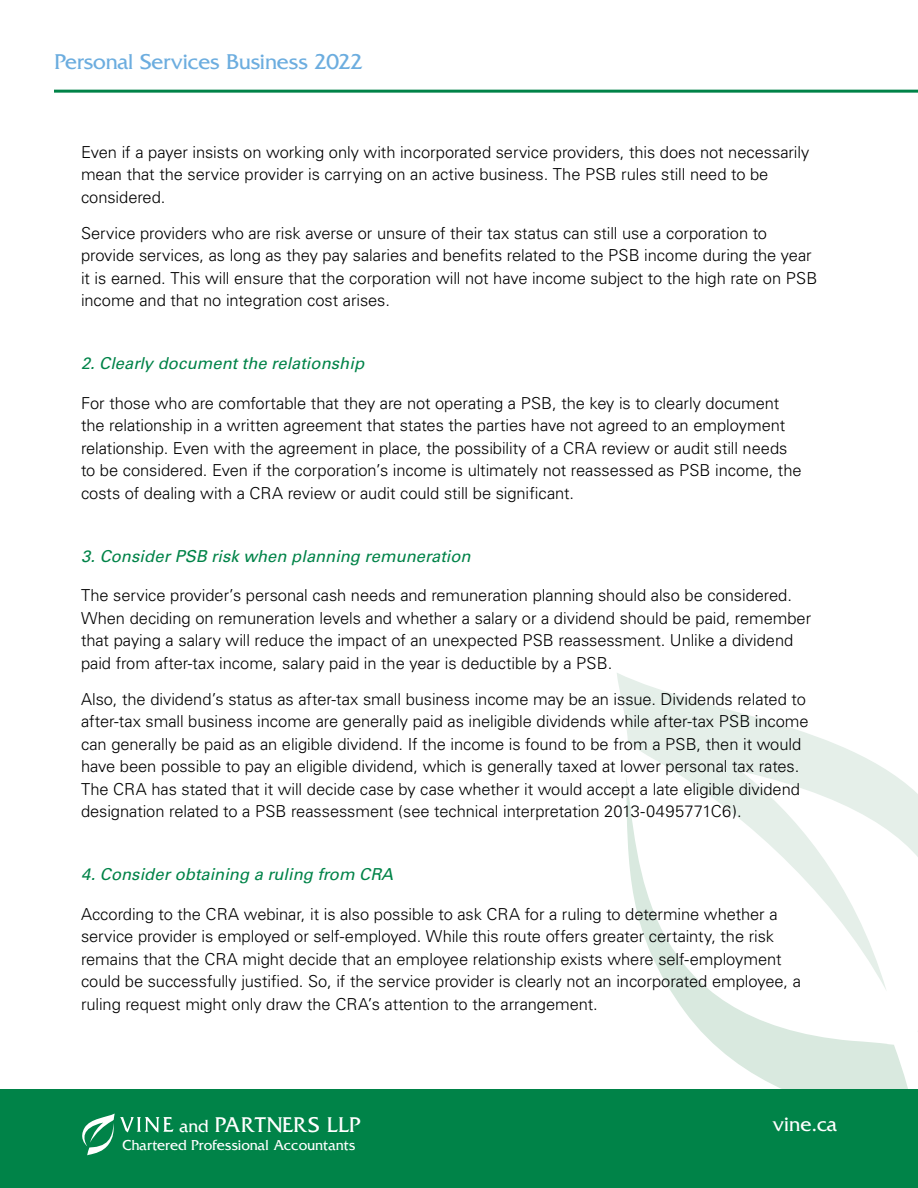
<style>
.page{position:relative;width:918px;height:1188px;background:#fff}
.page>*{position:absolute;margin:0;border:0;box-sizing:border-box;transform-origin:0 0}
.t1{font:22.5px "Friz Quadrata Std";letter-spacing:-.005em;color:#6caddf}
.t2{font:21px "Friz Quadrata Std";color:#fff}
.t3{font:19.5px "Friz Quadrata Font";letter-spacing:-.035em;color:#fff}
.t4{font:300 16.5px/22.5px "Univers";letter-spacing:-.005em;color:#000}
.t5{font:italic 16.5px "Univers";color:#008348}
.t6{font:13.2px "Friz Quadrata Font";letter-spacing:-.02em;color:#fff}
.s1{font-size:15.9px}
</style>
<div class="page">
<svg style="left:617px;top:673px;width:277px;height:102px"></svg>
<svg style="left:626px;top:775px;width:292px;height:314px"></svg>
<div style="left:0;top:1089px;width:918px;height:99px;background:#008348"></div>
<svg style="left:82px;top:1114px;width:92px;height:41px"></svg>
<hr style="left:54px;top:90px;width:864px;height:3px;background:#008348">
<h1 class="t1" style="left:54px;top:49px;width:310px">Personal Services Business 2022</h1>
<p class="t4" style="left:81px;top:141px;width:730px">Even if a payer insists on working only with incorporated service providers, this does not necessarily mean that the service provider is carrying on an active business. The PSB rules still need to be considered.</p>
<p class="t4" style="left:81px;top:222px;width:738px">Service providers who are risk averse or unsure of their tax status can still use a corporation to provide services, as long as they pay salaries and benefits related to the PSB income during the year it is earned. This will ensure that the corporation will not have income subject to the high rate on PSB income and that no integration cost arises.</p>
<p class="t5" style="left:81px;top:354px;width:285px">2. Clearly document the relationship</p>
<p class="t4" style="left:81px;top:392px;width:722px">For those who are comfortable that they are not operating a PSB, the key is to clearly document the relationship in a written agreement that states the parties have not agreed to an employment relationship. Even with the agreement in place, the possibility of a CRA review or audit still needs to be considered. Even if the corporation’s income is ultimately not reassessed as PSB income, the costs of dealing with a CRA review or audit could still be significant.</p>
<p class="t5" style="left:81px;top:546px;width:391px">3. Consider PSB risk when planning remuneration</p>
<p class="t4" style="left:81px;top:584px;width:732px">The service provider’s personal cash needs and remuneration planning should also be considered.<br>When deciding on remuneration levels and whether a salary or a dividend should be paid, remember that paying a salary will reduce the impact of an unexpected PSB reassessment. Unlike a dividend paid from after-tax income, salary paid in the year is deductible by a PSB.</p>
<p class="t4" style="left:81px;top:688px;width:729px">Also, the dividend’s status as after-tax small business income may be an issue. Dividends related to after-tax small business income are generally paid as ineligible dividends while after-tax PSB income can generally be paid as an eligible dividend. If the income is found to be from a PSB, then it would have been possible to pay an eligible dividend, which is generally taxed at lower personal tax rates.<br>The CRA has stated that it will decide case by case whether it would accept a late eligible dividend designation related to a PSB reassessment (see technical interpretation 2013-0495771C6).</p>
<p class="t5" style="left:81px;top:865px;width:314px">4. Consider obtaining a ruling from CRA</p>
<p class="t4" style="left:81px;top:902px;width:721px">According to the CRA webinar, it is also possible to ask CRA for a ruling to determine whether a service provider is employed or self-employed. While this route offers greater certainty, the risk remains that the CRA might decide that an employee relationship exists where self-employment could be successfully justified. So, if the service provider is clearly not an incorporated employee, a ruling request might only draw the CRA’s attention to the arrangement.</p>
<p class="t3" style="left:179px;top:1112px;width:183px"><span class="s1">and</span> PARTNERS LLP</p>
<p class="t6" style="left:122px;top:1136px;width:235px">Chartered Professional Accountants</p>
<p class="t2" style="left:773px;top:1112px;width:65px">vine.ca</p>
</div>
